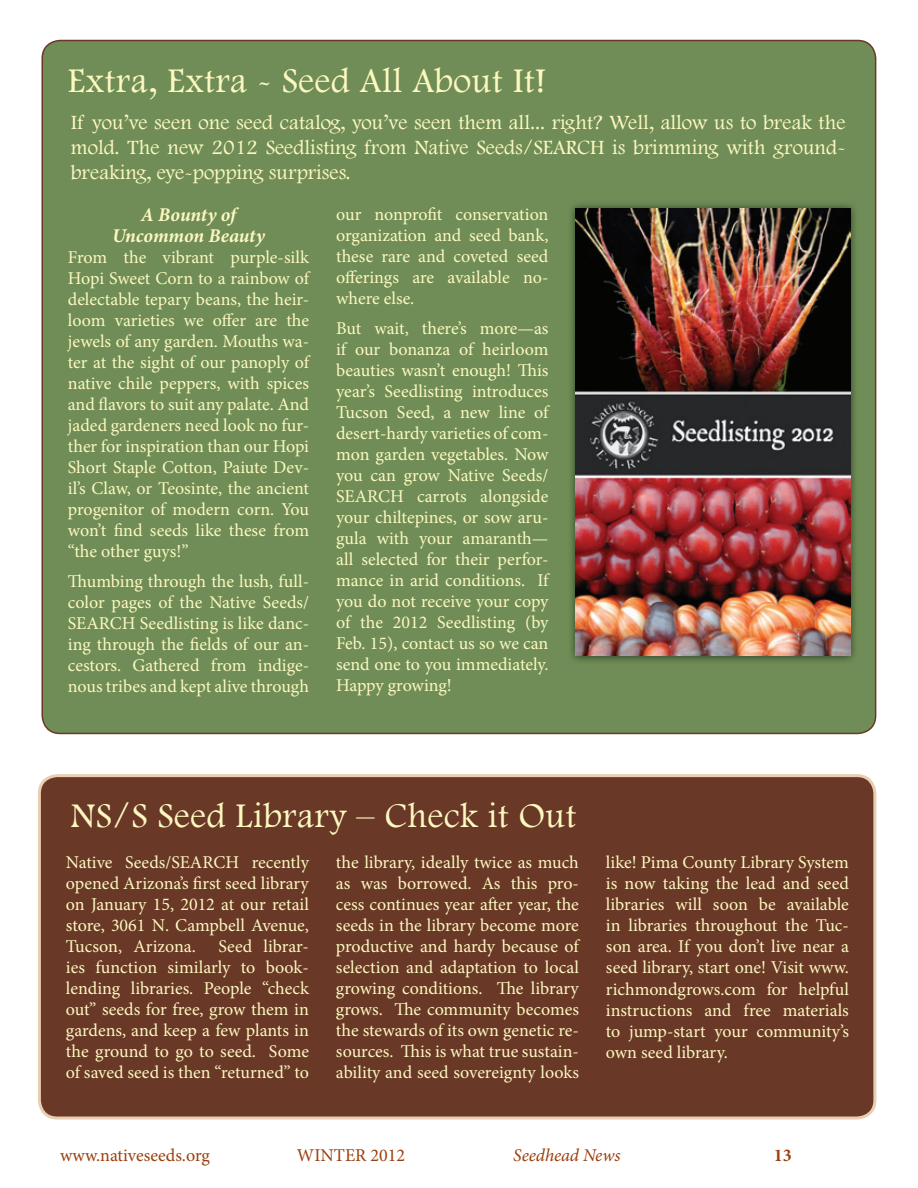
<style>
.page{position:relative;width:918px;height:1188px;background:#fff}
.page>*{position:absolute;margin:0;border:0;box-sizing:border-box;transform-origin:0 0}
.t1{font:36px "Footlight MT Light";letter-spacing:.015em;color:#fcf8c0}
.t2{font:21px/25.2px "Footlight MT Light";color:#fcf8c0;text-align:justify}
.t3{font:italic 700 19.5px/21px "Minion Pro";letter-spacing:-.005em;color:#fcf8c0;text-align:center}
.t4{font:18px/21px "Minion Pro";letter-spacing:-.005em;color:#fcf8c0;text-align:justify}
.t5{font:18px "Minion Pro";color:#9c3e0a}
.t6{font:italic 18px "Minion Pro";letter-spacing:-.005em;color:#9c3e0a}
.t7{font:700 18px "Minion Pro";color:#9c3e0a}
</style>
<div class="page">
<div style="left:42px;top:40px;width:834px;height:693px;background:#708d57;border-radius:18px"></div>
<div style="left:39px;top:776px;width:836px;height:342px;background:#693827;border-radius:18px"></div>
<div style="left:38px;top:774px;width:838px;height:346px;border:3px solid #eaceb1;border-radius:18px"></div>
<img style="left:571px;top:204px;width:284px;height:457px">
<img style="left:575px;top:208px;width:275px;height:448px">
<h1 class="t1" style="left:68px;top:59px;width:480px">extra, extra - seed All About It!</h1>
<p class="t2" style="left:71px;top:109px;width:776px">If you’ve seen one seed catalog, you’ve seen them all... right? well, allow us to break the mold. the new 2012 seedlisting from Native seeds/seARCH is brimming with ground&shy;breaking, eye-popping surprises.</p>
<p class="t3" style="left:112px;top:204px;width:154px">A Bounty of<br>Uncommon Beauty</p>
<p class="t4" style="left:68px;top:246px;width:243px">From the vibrant purple-silk Hopi Sweet Corn to a rainbow of delectable tepary beans, the heir&shy;loom varieties we offer are the jewels of any garden. Mouths wa&shy;ter at the sight of our panoply of native chile peppers, with spices and flavors to suit any palate. And jaded gardeners need look no fur&shy;ther for inspiration than our Hopi Short Staple Cotton, Paiute Dev&shy;il’s Claw, or Teosinte, the ancient progenitor of modern corn. You won’t find seeds like these from “the other guys!”</p>
<p class="t4" style="left:68px;top:571px;width:243px">Thumbing through the lush, full&shy;color pages of the Native Seeds/ SEARCH Seedlisting is like danc&shy;ing through the fields of our an&shy;cestors. Gathered from indige&shy;nous tribes and kept alive through</p>
<p class="t4" style="left:336px;top:203px;width:214px">our nonprofit conservation organization and seed bank, these rare and coveted seed offerings are available no&shy;where else.</p>
<p class="t4" style="left:336px;top:318px;width:214px">But wait, there’s more—as if our bonanza of heirloom beauties wasn’t enough! This year’s Seedlisting introduces Tucson Seed, a new line of desert-hardy varieties of com&shy;mon garden vegetables. Now you can grow Native Seeds/ SEARCH carrots alongside your chiltepines, or sow aru&shy;gula with your amaranth— all selected for their perfor&shy;mance in arid conditions. If you do not receive your copy of the 2012 Seedlisting (by Feb. 15), contact us so we can send one to you immediately.<br>Happy growing!</p>
<h1 class="t1" style="left:71px;top:795px;width:507px">Ns/s seed Library – Check it out</h1>
<p class="t4" style="left:66px;top:852px;width:245px">Native Seeds/SEARCH recently opened Arizona’s first seed library on January 15, 2012 at our retail store, 3061 N. Campbell Avenue, Tucson, Arizona.</p>
<p class="t4" style="left:66px;top:936px;width:245px;text-indent:153px">Seed librar&shy;ies function similarly to book&shy;lending libraries. People “check out” seeds for free, grow them in gardens, and keep a few plants in the ground to go to seed. Some of saved seed is then “returned” to</p>
<p class="t4" style="left:336px;top:852px;width:245px">the library, ideally twice as much as was borrowed. As this pro&shy;cess continues year after year, the seeds in the library become more productive and hardy because of selection and adaptation to local growing conditions. The library grows. The community becomes the stewards of its own genetic re&shy;sources. This is what true sustain&shy;ability and seed sovereignty looks</p>
<p class="t4" style="left:606px;top:852px;width:245px">like! Pima County Library System is now taking the lead and seed libraries will soon be available in libraries throughout the Tuc&shy;son area. If you don’t live near a seed library, start one! Visit www. richmondgrows.com for helpful instructions and free materials to jump-start your community’s own seed library.</p>
<p class="t5" style="left:60px;top:1143px;width:151px">www.nativeseeds.org</p>
<p class="t5" style="left:297px;top:1143px;width:110px">WINTER 2012</p>
<p class="t6" style="left:513px;top:1143px;width:109px">Seedhead News</p>
<p class="t7" style="left:774px;top:1143px;width:19px">13</p>
</div>
